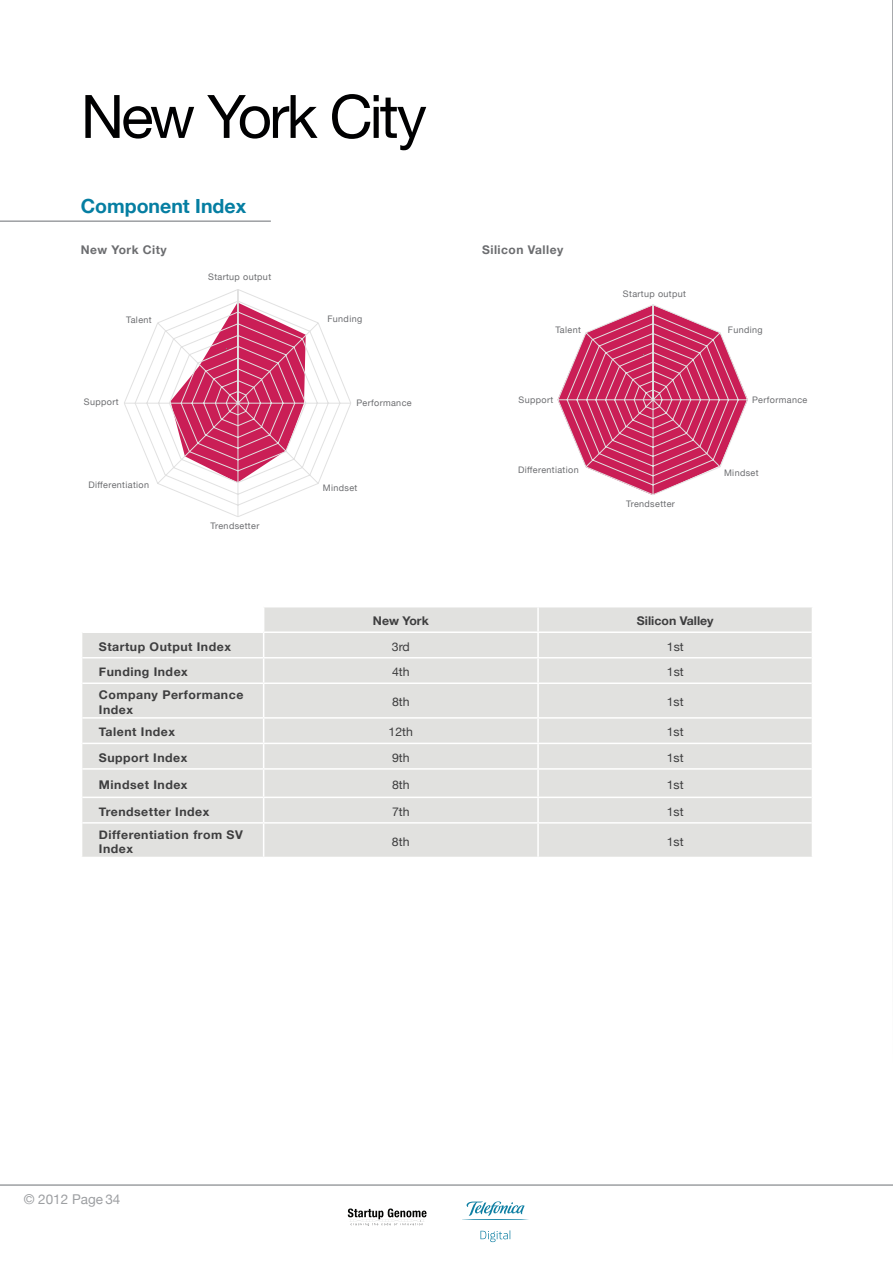
<style>
.page{position:relative;width:893px;height:1263px;background:#fff}
.page>*{position:absolute;margin:0;border:0;box-sizing:border-box;transform-origin:0 0}
.t1{font:60px "Helvetica Neue";letter-spacing:-.05em;color:#000001}
.t2{font:700 19.5px "Helvetica Neue";color:#057ea2}
.t3{font:13.5px "Helvetica Neue";color:#9d9fa2}
.t4{font:700 12px/14.4px "Helvetica Neue";letter-spacing:.04em;color:#3e3e3f}
.t5{font:12px "Helvetica Neue";color:#3e3e3f}
.t6{font:700 12px "Helvetica Neue";letter-spacing:.04em;color:#6c6d70}
.t7{font:700 12px "Helvetica Neue";color:#3e3e3f}
.t8{font:9px "Helvetica Neue";letter-spacing:.04em;color:#6c6d70}
</style>
<div class="page">
<hr style="left:0;top:1184px;width:893px;height:2px;background:#9d9fa2">
<svg style="left:348px;top:1208px;width:78px;height:18px"></svg>
<svg style="left:891px;top:0;width:2px;height:1186px"></svg>
<svg style="left:466px;top:1201px;width:47px;height:15px"></svg>
<hr style="left:0;top:220px;width:271px;height:2px;background:#9d9fa2">
<div style="left:82px;top:607px;width:730px;height:250px;background:#e1e1df"></div>
<hr style="left:82px;top:631px;width:182px;height:2px;background:#fff">
<hr style="left:82px;top:657px;width:182px;height:1px;background:#fff">
<hr style="left:82px;top:682px;width:182px;height:2px;background:#fff">
<hr style="left:82px;top:717px;width:182px;height:2px;background:#fff">
<hr style="left:82px;top:743px;width:182px;height:1px;background:#fff">
<hr style="left:82px;top:768px;width:182px;height:2px;background:#fff">
<hr style="left:82px;top:797px;width:182px;height:1px;background:#fff">
<hr style="left:82px;top:822px;width:182px;height:2px;background:#fff">
<hr style="left:537px;top:607px;width:2px;height:24px;background:#fff">
<hr style="left:264px;top:631px;width:274px;height:2px;background:#fff">
<hr style="left:537px;top:633px;width:2px;height:24px;background:#fff">
<hr style="left:538px;top:631px;width:274px;height:2px;background:#fff">
<svg style="left:263px;top:607px;width:1px;height:75px"></svg>
<hr style="left:264px;top:657px;width:274px;height:1px;background:#fff">
<hr style="left:537px;top:658px;width:2px;height:24px;background:#fff">
<hr style="left:538px;top:657px;width:274px;height:1px;background:#fff">
<hr style="left:263px;top:684px;width:1px;height:33px;background:#fff">
<hr style="left:264px;top:682px;width:274px;height:2px;background:#fff">
<hr style="left:537px;top:684px;width:2px;height:33px;background:#fff">
<hr style="left:538px;top:682px;width:274px;height:2px;background:#fff">
<hr style="left:264px;top:717px;width:274px;height:2px;background:#fff">
<hr style="left:537px;top:719px;width:2px;height:24px;background:#fff">
<hr style="left:538px;top:717px;width:274px;height:2px;background:#fff">
<hr style="left:264px;top:743px;width:274px;height:1px;background:#fff">
<hr style="left:537px;top:744px;width:2px;height:24px;background:#fff">
<hr style="left:538px;top:743px;width:274px;height:1px;background:#fff">
<hr style="left:264px;top:768px;width:274px;height:2px;background:#fff">
<hr style="left:537px;top:770px;width:2px;height:27px;background:#fff">
<hr style="left:538px;top:768px;width:274px;height:2px;background:#fff">
<svg style="left:263px;top:719px;width:1px;height:103px"></svg>
<hr style="left:264px;top:797px;width:274px;height:1px;background:#fff">
<hr style="left:537px;top:798px;width:2px;height:24px;background:#fff">
<hr style="left:538px;top:797px;width:274px;height:1px;background:#fff">
<hr style="left:263px;top:824px;width:1px;height:33px;background:#fff">
<hr style="left:264px;top:822px;width:274px;height:2px;background:#fff">
<hr style="left:537px;top:824px;width:2px;height:33px;background:#fff">
<hr style="left:538px;top:822px;width:274px;height:2px;background:#fff">
<svg style="left:124px;top:289px;width:227px;height:228px"></svg>
<svg style="left:170px;top:302px;width:136px;height:180px"></svg>
<svg style="left:557px;top:304px;width:191px;height:191px"></svg>
<h1 class="t1" style="left:81px;top:65px;width:347px">New York City</h1>
<h2 class="t2" style="left:81px;top:188px;width:167px">Component Index</h2>
<h3 class="t6" style="left:81px;top:239px;width:88px">New York City</h3>
<p class="t8" style="left:208px;top:269px;width:65px">Startup output</p>
<p class="t8" style="left:126px;top:312px;width:27px">Talent</p>
<p class="t8" style="left:327px;top:311px;width:36px">Funding</p>
<p class="t8" style="left:84px;top:394px;width:36px">Support</p>
<p class="t8" style="left:356px;top:395px;width:57px">Performance</p>
<p class="t8" style="left:88px;top:477px;width:62px">Differentiation</p>
<p class="t8" style="left:323px;top:480px;width:36px">Mindset</p>
<p class="t8" style="left:211px;top:518px;width:50px">Trendsetter</p>
<h3 class="t6" style="left:482px;top:239px;width:83px">Silicon Valley</h3>
<p class="t8" style="left:623px;top:286px;width:65px">Startup output</p>
<p class="t8" style="left:555px;top:323px;width:27px">Talent</p>
<p class="t8" style="left:728px;top:322px;width:36px">Funding</p>
<p class="t8" style="left:519px;top:392px;width:36px">Support</p>
<p class="t8" style="left:752px;top:392px;width:57px">Performance</p>
<p class="t8" style="left:518px;top:462px;width:62px">Differentiation</p>
<p class="t8" style="left:724px;top:465px;width:36px">Mindset</p>
<p class="t8" style="left:626px;top:496px;width:50px">Trendsetter</p>
<h3 class="t4" style="left:373px;top:613px;width:57px">New York</h3>
<h3 class="t7" style="left:637px;top:610px;width:78px">Silicon Valley</h3>
<h3 class="t4" style="left:99px;top:639px;width:133px">Startup Output Index</h3>
<h3 class="t5" style="left:392px;top:636px;width:20px">3rd</h3>
<h3 class="t5" style="left:667px;top:636px;width:18px">1st</h3>
<h3 class="t4" style="left:99px;top:664px;width:90px">Funding Index</h3>
<h3 class="t5" style="left:392px;top:662px;width:19px">4th</h3>
<h3 class="t5" style="left:667px;top:662px;width:18px">1st</h3>
<h3 class="t4" style="left:99px;top:687px;width:146px">Company Performance<br>Index</h3>
<h3 class="t5" style="left:392px;top:692px;width:19px">8th</h3>
<h3 class="t5" style="left:667px;top:692px;width:18px">1st</h3>
<h3 class="t4" style="left:99px;top:724px;width:78px">Talent Index</h3>
<h3 class="t5" style="left:389px;top:722px;width:26px">12th</h3>
<h3 class="t5" style="left:667px;top:722px;width:18px">1st</h3>
<h3 class="t4" style="left:99px;top:750px;width:90px">Support Index</h3>
<h3 class="t5" style="left:392px;top:747px;width:19px">9th</h3>
<h3 class="t5" style="left:667px;top:747px;width:18px">1st</h3>
<h3 class="t4" style="left:99px;top:777px;width:90px">Mindset Index</h3>
<h3 class="t5" style="left:392px;top:774px;width:19px">8th</h3>
<h3 class="t5" style="left:667px;top:774px;width:18px">1st</h3>
<h3 class="t4" style="left:99px;top:804px;width:112px">Trendsetter Index</h3>
<h3 class="t5" style="left:392px;top:801px;width:19px">7th</h3>
<h3 class="t5" style="left:667px;top:801px;width:18px">1st</h3>
<h3 class="t4" style="left:99px;top:827px;width:145px">Differentiation from SV<br>Index</h3>
<h3 class="t5" style="left:392px;top:831px;width:19px">8th</h3>
<h3 class="t5" style="left:667px;top:831px;width:18px">1st</h3>
<h3 class="t3" style="left:24px;top:1188px;width:98px">© 2012 Page 34</h3>
</div>
